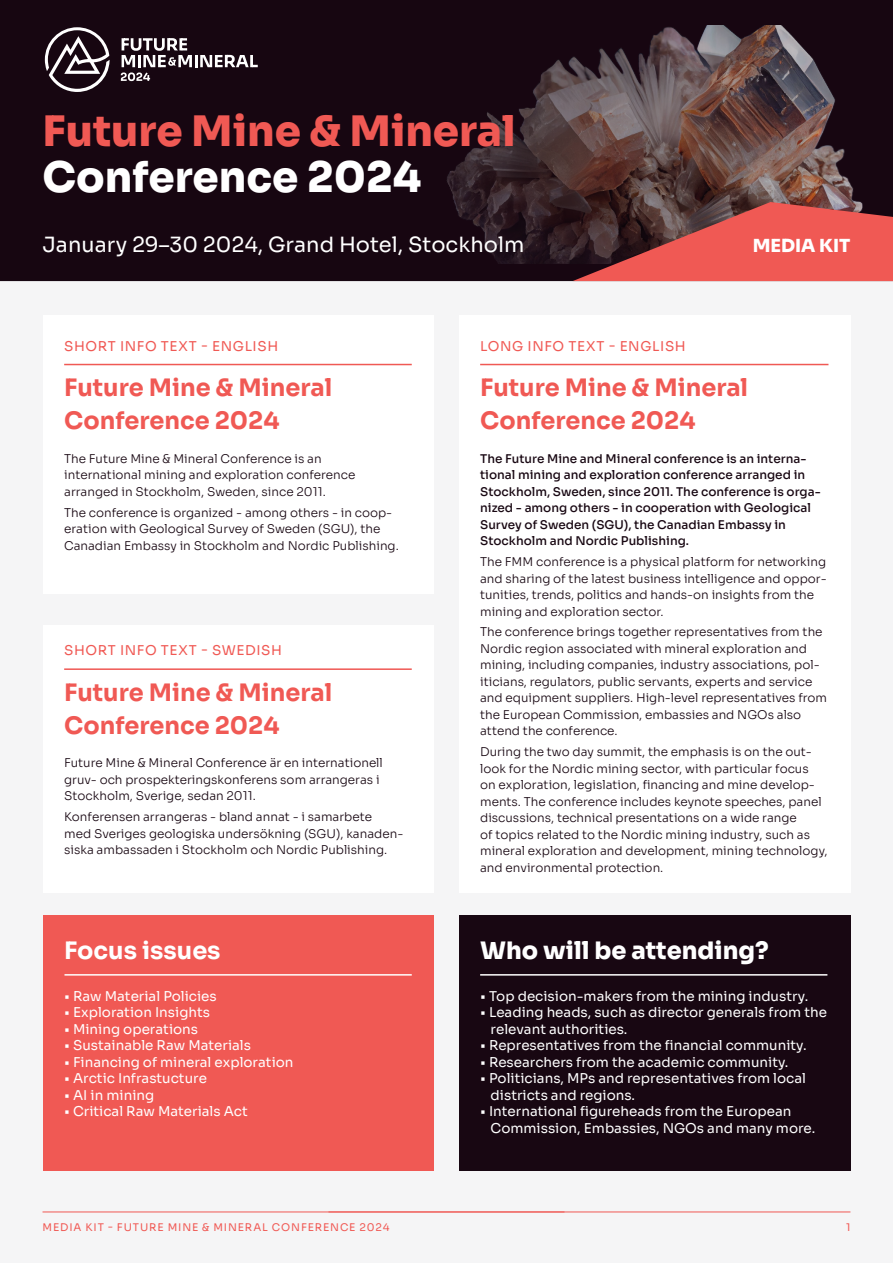
<style>
.page{position:relative;width:893px;height:1263px;background:#f5f5f6}
.page>*{position:absolute;margin:0;border:0;box-sizing:border-box;transform-origin:0 0}
.t1{font:800 42px "Sora";color:#f05954}
.t2{font:800 42px "Sora";color:#fff}
.t3{font:700 24px/33px "Sora";color:#f05954}
.t4{font:800 24px "Sora";color:#fff}
.t5{font:700 24px "Sora";color:#fff}
.t6{font:21px "Sora";color:#fff}
.t7{font:800 18px "Sora";color:#fff}
.t8{font:13.5px/16.5px "Sora";color:#fff}
.t9{font:13.5px "Sora";letter-spacing:.045em;color:#f05954}
.t10{font:300 12px/16.5px "Sora";color:#180712}
.t11{font:500 12px/16.5px "Sora";color:#180712}
.t12{font:10.5px "Sora";letter-spacing:.08em;color:#f05954}
</style>
<div class="page">
<div style="left:0;top:0;width:893px;height:281px;background:#170611"></div>
<div style="left:43px;top:316px;width:391px;height:278px;background:#fff"></div>
<div style="left:43px;top:915px;width:391px;height:255px;background:#f05954"></div>
<div style="left:43px;top:626px;width:391px;height:267px;background:#fff"></div>
<div style="left:459px;top:316px;width:391px;height:577px;background:#fff"></div>
<div style="left:459px;top:915px;width:391px;height:255px;background:#180712"></div>
<img style="left:394px;top:25px;width:481px;height:238px">
<hr style="left:43px;top:1212px;width:521px;height:1px;background:#f05954">
<hr style="left:328px;top:1212px;width:522px;height:1px;background:#f05954">
<hr style="left:64px;top:364px;width:348px;height:1px;background:#f05954">
<hr style="left:64px;top:668px;width:348px;height:2px;background:#f05954">
<hr style="left:480px;top:364px;width:348px;height:1px;background:#f05954">
<svg style="left:45px;top:27px;width:65px;height:65px"></svg>
<svg style="left:121px;top:38px;width:137px;height:43px"></svg>
<svg style="left:573px;top:202px;width:320px;height:79px;background:#b34947"></svg>
<hr style="left:64px;top:974px;width:348px;height:1px;background:#fff">
<hr style="left:480px;top:974px;width:347px;height:1px;background:#fff">
<h1 class="t1" style="left:43px;top:96px;width:475px">Future Mine &amp; Mineral</h1>
<h1 class="t2" style="left:43px;top:142px;width:380px">Conference 2024</h1>
<h3 class="t6" style="left:43px;top:227px;width:483px">January 29–30 2024, Grand Hotel, Stockholm</h3>
<h3 class="t7" style="left:753px;top:230px;width:99px">MEDIA KIT</h3>
<p class="t9" style="left:64px;top:335px;width:216px">SHORT INFO TEXT - ENGLISH</p>
<h2 class="t3" style="left:64px;top:369px;width:270px">Future Mine &amp; Mineral<br>Conference 2024</h2>
<p class="t10" style="left:64px;top:449px;width:293px">The Future Mine &amp; Mineral Conference is an international mining and exploration conference arranged in Stockholm, Sweden, since 2011.</p>
<p class="t10" style="left:64px;top:503px;width:336px">The conference is organized - among others - in coop&shy;eration with Geological Survey of Sweden (SGU), the<br>Canadian Embassy in Stockholm and Nordic Publishing.</p>
<p class="t9" style="left:64px;top:639px;width:219px">SHORT INFO TEXT - SWEDISH</p>
<h2 class="t3" style="left:64px;top:674px;width:270px">Future Mine &amp; Mineral<br>Conference 2024</h2>
<p class="t10" style="left:64px;top:754px;width:320px">Future Mine &amp; Mineral Conference är en internationell gruv- och prospekteringskonferens som arrangeras i<br>Stockholm, Sverige, sedan 2011.</p>
<p class="t10" style="left:64px;top:808px;width:341px">Konferensen arrangeras - bland annat - i samarbete<br>med Sveriges geologiska undersökning (SGU), kanaden&shy;siska ambassaden i Stockholm och Nordic Publishing.</p>
<h2 class="t5" style="left:64px;top:930px;width:158px">Focus issues</h2>
<p class="t8" style="left:64px;top:986px;width:154px">• Raw Material Policies</p>
<p class="t8" style="left:64px;top:1003px;width:147px">• Exploration Insights</p>
<p class="t8" style="left:64px;top:1019px;width:135px">• Mining operations</p>
<p class="t8" style="left:64px;top:1036px;width:188px">• Sustainable Raw Materials</p>
<p class="t8" style="left:64px;top:1052px;width:231px">• Financing of mineral exploration</p>
<p class="t8" style="left:64px;top:1069px;width:144px">• Arctic Infrastucture</p>
<p class="t8" style="left:64px;top:1085px;width:92px">• AI in mining</p>
<p class="t8" style="left:64px;top:1102px;width:185px">• Critical Raw Materials Act</p>
<p class="t9" style="left:480px;top:335px;width:207px">LONG INFO TEXT - ENGLISH</p>
<h2 class="t3" style="left:480px;top:369px;width:270px">Future Mine &amp; Mineral<br>Conference 2024</h2>
<p class="t11" style="left:480px;top:449px;width:342px">The Future Mine and Mineral conference is an interna&shy;tional mining and exploration conference arranged in Stockholm, Sweden, since 2011. The conference is orga&shy;nized - among others - in cooperation with Geological Survey of Sweden (SGU), the Canadian Embassy in Stockholm and Nordic Publishing.</p>
<p class="t10" style="left:480px;top:552px;width:348px">The FMM conference is a physical platform for networking and sharing of the latest business intelligence and oppor&shy;tunities, trends, politics and hands-on insights from the mining and exploration sector.</p>
<p class="t10" style="left:480px;top:623px;width:348px">The conference brings together representatives from the Nordic region associated with mineral exploration and mining, including companies, industry associations, pol&shy;iticians, regulators, public servants, experts and service and equipment suppliers. High-level representatives from the European Commission, embassies and NGOs also attend the conference.</p>
<p class="t10" style="left:480px;top:742px;width:349px">During the two day summit, the emphasis is on the out&shy;look for the Nordic mining sector, with particular focus<br>on exploration, legislation, financing and mine develop&shy;ments. The conference includes keynote speeches, panel discussions, technical presentations on a wide range<br>of topics related to the Nordic mining industry, such as mineral exploration and development, mining technology, and environmental protection.</p>
<h2 class="t4" style="left:480px;top:930px;width:290px">Who will be attending?</h2>
<p class="t8" style="left:480px;top:986px;width:330px">• Top decision-makers from the mining industry.</p>
<p class="t8" style="left:491px;top:1003px;width:338px;text-indent:-11px">• Leading heads, such as director generals from the relevant authorities.</p>
<p class="t8" style="left:480px;top:1036px;width:328px">• Representatives from the financial community.</p>
<p class="t8" style="left:480px;top:1052px;width:310px">• Researchers from the academic community.</p>
<p class="t8" style="left:491px;top:1069px;width:317px;text-indent:-11px">• Politicians, MPs and representatives from local districts and regions.</p>
<p class="t8" style="left:491px;top:1102px;width:326px;text-indent:-11px">• International figureheads from the European<br>Commission, Embassies, NGOs and many more.</p>
<p class="t12" style="left:43px;top:1218px;width:348px">MEDIA KIT - FUTURE MINE &amp; MINERAL CONFERENCE 2024</p>
<p class="t12" style="left:846px;top:1218px;width:6px">1</p>
</div>
